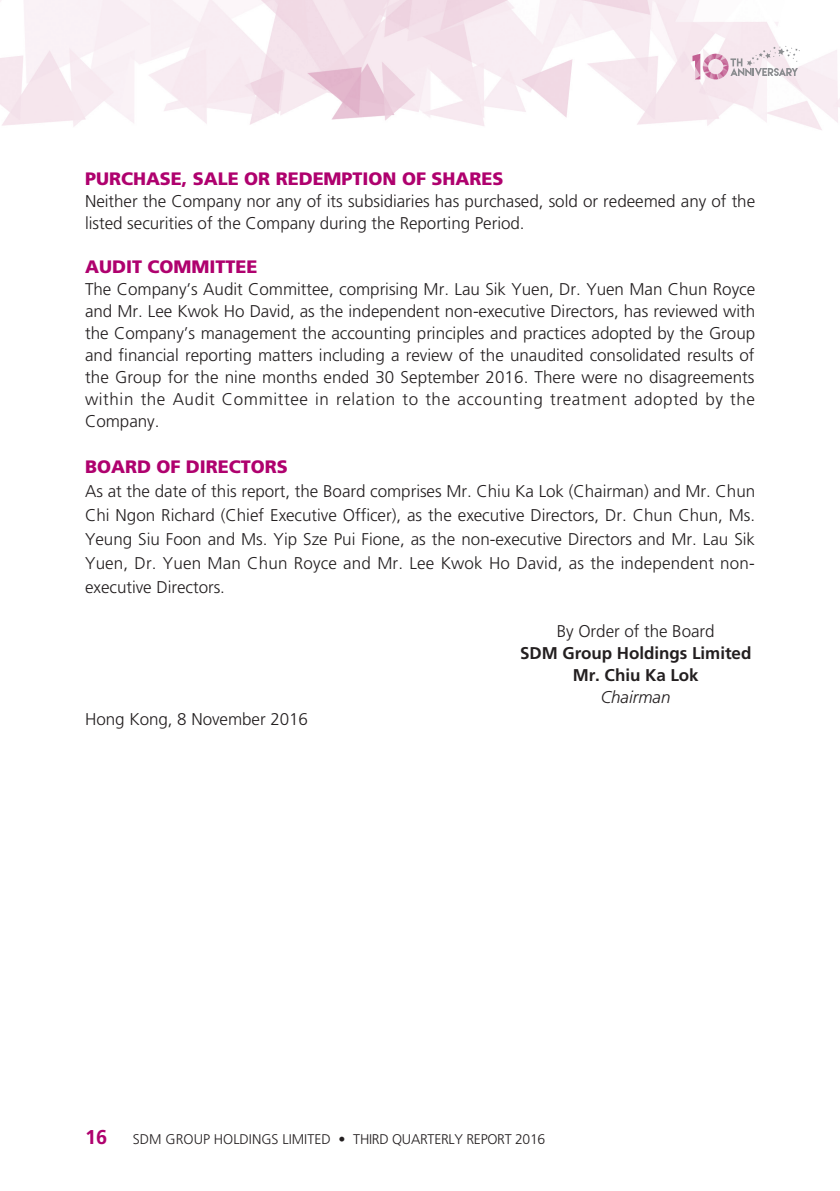
<style>
.page{position:relative;width:840px;height:1191px;background:#fff}
.page>*{position:absolute;margin:0;border:0;box-sizing:border-box;transform-origin:0 0}
.t1{font:700 20px "Frutiger LT Std";color:#af016e}
._02_H2{font:900 18px "Frutiger LT Std";color:#af016e}
._00_txt{font:300 17px/22px "Frutiger LT Std";letter-spacing:-.005em;color:#231f20;text-align:justify}
._00_txt-2{font:700 17px "Frutiger LT Std";letter-spacing:-.005em;color:#231f20}
._00_txt-3{font:italic 300 17px "Frutiger LT Std";letter-spacing:-.005em;color:#231f20}
.t2{font:300 14px "Frutiger LT Std";letter-spacing:-.02em;color:#231f20}
</style>
<div class="page">
<img style="left:0;top:0;width:839px;height:130px">
<svg style="left:730px;top:46px;width:69px;height:30px"></svg>
<p class="_02_H2" style="left:85px;top:168px;width:419px">PURCHASE, SALE OR REDEMPTION OF SHARES</p>
<p class="_00_txt" style="left:85px;top:190px;width:671px">Neither the Company nor any of its subsidiaries has purchased, sold or redeemed any of the listed securities of the Company during the Reporting Period.</p>
<p class="_02_H2" style="left:85px;top:256px;width:174px">AUDIT COMMITTEE</p>
<p class="_00_txt" style="left:85px;top:278px;width:671px">The Company’s Audit Committee, comprising Mr. Lau Sik Yuen, Dr. Yuen Man Chun Royce and Mr. Lee Kwok Ho David, as the independent non-executive Directors, has reviewed with the Company’s management the accounting principles and practices adopted by the Group and financial reporting matters including a review of the unaudited consolidated results of the Group for the nine months ended 30 September 2016. There were no disagreements within the Audit Committee in relation to the accounting treatment adopted by the Company.</p>
<p class="_02_H2" style="left:85px;top:456px;width:204px">BOARD OF DIRECTORS</p>
<p class="_00_txt" style="left:85px;top:479px;width:671px;line-height:24px">As at the date of this report, the Board comprises Mr. Chiu Ka Lok (Chairman) and Mr. Chun Chi Ngon Richard (Chief Executive Officer), as the executive Directors, Dr. Chun Chun, Ms.<br>Yeung Siu Foon and Ms. Yip Sze Pui Fione, as the non-executive Directors and Mr. Lau Sik Yuen, Dr. Yuen Man Chun Royce and Mr. Lee Kwok Ho David, as the independent non&shy;executive Directors.</p>
<p class="_00_txt" style="left:556px;top:620px;width:159px">By Order of the Board</p>
<p class="_00_txt-2" style="left:519px;top:643px;width:233px">SDM Group Holdings Limited</p>
<p class="_00_txt-2" style="left:572px;top:665px;width:127px">Mr. Chiu Ka Lok</p>
<p class="_00_txt-3" style="left:600px;top:687px;width:71px">Chairman</p>
<p class="_00_txt" style="left:85px;top:708px;width:224px">Hong Kong, 8 November 2016</p>
<p class="t1" style="left:85px;top:1125px;width:24px">16</p>
<p class="t2" style="left:133px;top:1131px;width:414px">SDM GROUP HOLDINGS LIMITED • THIRD QUARTERLY REPORT 2016</p>
</div>
